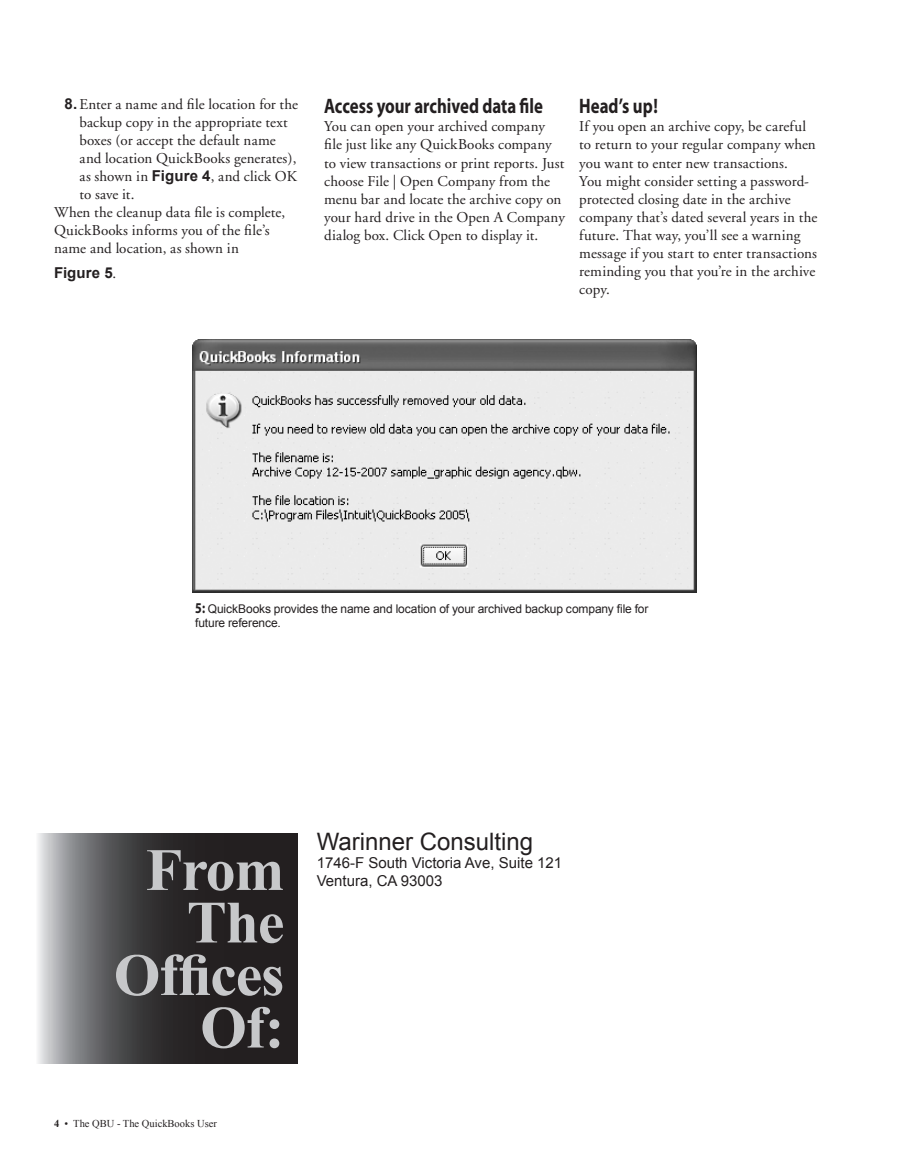
<style>
.page{position:relative;width:905px;height:1175px;background:#fff}
.page>*{position:absolute;margin:0;border:0;box-sizing:border-box;transform-origin:0 0}
.t1{font:700 60px "Times New Roman";letter-spacing:-.02em;color:#c7c8ca}
.t2{font:24px "Arial";color:#231f20}
.firstpara{font:700 21px "Myriad";letter-spacing:-.005em;color:#231f20;scale:.8 1}
.head2{font:700 21px "Myriad";color:#231f20;scale:.8 1}
.firstpara-2{font:15px/18px "Adobe Garamond";letter-spacing:.01em;color:#231f20}
.listnum{font:15px/18px "Adobe Garamond";letter-spacing:.005em;color:#231f20}
.t3{font:15px "Arial";color:#231f20}
.firstpara-3{font:700 15px "Arial";letter-spacing:.005em;color:#231f20}
.t4{font:12px "Arial";letter-spacing:-.01em;color:#231f20}
.t5{font:10.5px "Times New Roman";color:#231f20}
.s1{font-family:"Arial";font-weight:700}
.s2{font-family:"Adobe Garamond";font-weight:400}
.s3{font-family:"Myriad";font-weight:700;font-size:15px}
</style>
<div class="page">
<svg style="left:38px;top:833px;width:260px;height:230px;background:#484748"></svg>
<img style="left:192px;top:339px;width:504px;height:253px">
<p class="listnum" style="left:80px;top:95px;width:220px;text-indent:-15px"><span class="s1">8.</span> Enter a name and file location for the backup copy in the appropriate text boxes (or accept the default name and location QuickBooks generates), as shown in <span class="s1">Figure 4</span>, and click OK to save it.</p>
<p class="firstpara-2" style="left:54px;top:203px;width:233px">When the cleanup data file is complete,<br>QuickBooks informs you of the file’s name and location, as shown in</p>
<p class="firstpara-3" style="left:54px;top:263px;width:64px">Figure 5<span class="s2">.</span></p>
<p class="firstpara" style="left:324px;top:95px;width:275px">Access your archived data file</p>
<p class="firstpara-2" style="left:324px;top:118px;width:242px">You can open your archived company file just like any QuickBooks company to view transactions or print reports. Just choose File | Open Company from the menu bar and locate the archive copy on your hard drive in the Open A Company dialog box. Click Open to display it.</p>
<p class="head2" style="left:579px;top:95px;width:100px">Head’s up!</p>
<p class="firstpara-2" style="left:579px;top:118px;width:240px">If you open an archive copy, be careful to return to your regular company when you want to enter new transactions.<br>You might consider setting a password&shy;protected closing date in the archive company that’s dated several years in the future. That way, you’ll see a warning message if you start to enter transactions reminding you that you’re in the archive copy.</p>
<p class="t4" style="left:195px;top:601px;width:455px"><span class="s3">5:</span> QuickBooks provides the name and location of your archived backup company file for</p>
<p class="t4" style="left:195px;top:615px;width:87px">future reference.</p>
<p class="t1" style="left:146px;top:828px;width:140px">From</p>
<p class="t1" style="left:187px;top:881px;width:99px">The</p>
<p class="t1" style="left:114px;top:933px;width:172px">Offices</p>
<p class="t1" style="left:200px;top:986px;width:86px">Of:</p>
<p class="t5" style="left:64px;top:1116px;width:154px">• The QBU - The QuickBooks User</p>
<p class="t2" style="left:316px;top:826px;width:218px">Warinner Consulting</p>
<p class="t3" style="left:316px;top:853px;width:247px">1746-F South Victoria Ave, Suite 121</p>
<p class="t3" style="left:316px;top:871px;width:127px">Ventura, CA 93003</p>
</div>
